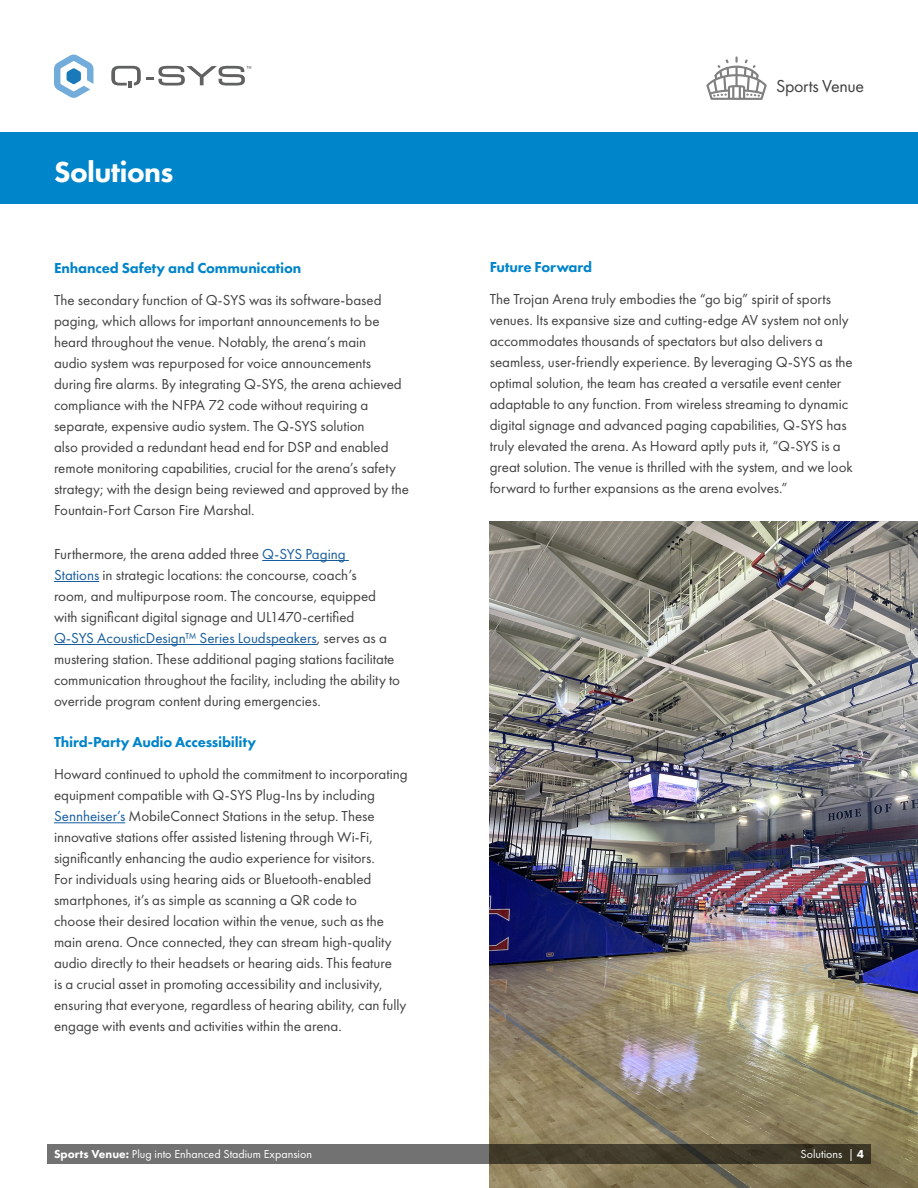
<style>
.page{position:relative;width:918px;height:1188px;background:#fff}
.page>*{position:absolute;margin:0;border:0;box-sizing:border-box;transform-origin:0 0}
.t1{font:800 30px "Futura PT";letter-spacing:-.02em;color:#fff}
.t2{font:18px "Futura PT";letter-spacing:-.02em;color:#414141}
.sub-header_V2_2018{font:15px/21px "Futura PT";letter-spacing:-.005em;color:#414141}
.t3{font:800 15px "Futura PT";letter-spacing:-.01em;color:#0084ca}
.t4{font:12px "Futura PT";color:#fff}
.s1{color:#175d9e}
.s2{font-weight:800}
</style>
<div class="page">
<div style="left:47px;top:1145px;width:824px;height:19px;background:#727272"></div>
<img style="left:490px;top:522px;width:428px;height:666px">
<div style="left:0;top:132px;width:918px;height:72px;background:#0084ca"></div>
<hr style="left:54px;top:822px;width:71px;height:1px;background:#175d9e">
<hr style="left:262px;top:560px;width:87px;height:1px;background:#175d9e">
<hr style="left:54px;top:581px;width:45px;height:1px;background:#175d9e">
<hr style="left:54px;top:644px;width:263px;height:1px;background:#175d9e">
<div style="left:490px;top:1145px;width:381px;height:19px;background:#3e3929"></div>
<svg style="left:54px;top:54px;width:40px;height:44px"></svg>
<svg style="left:111px;top:66px;width:140px;height:22px"></svg>
<svg style="left:706px;top:57px;width:61px;height:43px"></svg>
<p class="t1" style="left:54px;top:153px;width:121px">Solutions</p>
<p class="t3" style="left:54px;top:258px;width:249px">Enhanced Safety and Communication</p>
<p class="sub-header_V2_2018" style="left:54px;top:289px;width:357px">The secondary function of Q-SYS was its software-based paging, which allows for important announcements to be heard throughout the venue. Notably, the arena’s main<br>audio system was repurposed for voice announcements during fire alarms. By integrating Q-SYS, the arena achieved compliance with the NFPA 72 code without requiring a separate, expensive audio system. The Q-SYS solution<br>also provided a redundant head end for DSP and enabled remote monitoring capabilities, crucial for the arena’s safety strategy; with the design being reviewed and approved by the Fountain-Fort Carson Fire Marshal.</p>
<p class="sub-header_V2_2018" style="left:54px;top:543px;width:348px">Furthermore, the arena added three <span class="s1">Q-SYS Paging<br>Stations</span> in strategic locations: the concourse, coach’s<br>room, and multipurpose room. The concourse, equipped with significant digital signage and UL1470-certified<br><span class="s1">Q-SYS AcousticDesign™ Series Loudspeakers</span>, serves as a mustering station. These additional paging stations facilitate communication throughout the facility, including the ability to override program content during emergencies.</p>
<p class="t3" style="left:54px;top:733px;width:204px">Third-Party Audio Accessibility</p>
<p class="sub-header_V2_2018" style="left:54px;top:764px;width:355px">Howard continued to uphold the commitment to incorporating equipment compatible with Q-SYS Plug-Ins by including <span class="s1">Sennheiser’s</span> MobileConnect Stations in the setup. These innovative stations offer assisted listening through Wi-Fi, significantly enhancing the audio experience for visitors.<br>For individuals using hearing aids or Bluetooth-enabled smartphones, it’s as simple as scanning a QR code to<br>choose their desired location within the venue, such as the main arena. Once connected, they can stream high-quality audio directly to their headsets or hearing aids. This feature<br>is a crucial asset in promoting accessibility and inclusivity, ensuring that everyone, regardless of hearing ability, can fully engage with events and activities within the arena.</p>
<p class="t4" style="left:54px;top:1147px;width:260px"><span class="s2">Sports Venue:</span> Plug into Enhanced Stadium Expansion</p>
<p class="t2" style="left:776px;top:75px;width:89px">Sports Venue</p>
<p class="t3" style="left:490px;top:258px;width:104px">Future Forward</p>
<p class="sub-header_V2_2018" style="left:490px;top:289px;width:365px">The Trojan Arena truly embodies the “go big” spirit of sports venues. Its expansive size and cutting-edge AV system not only accommodates thousands of spectators but also delivers a seamless, user-friendly experience. By leveraging Q-SYS as the optimal solution, the team has created a versatile event center adaptable to any function. From wireless streaming to dynamic digital signage and advanced paging capabilities, Q-SYS has truly elevated the arena. As Howard aptly puts it, “Q-SYS is a great solution. The venue is thrilled with the system, and we look forward to further expansions as the arena evolves.”</p>
<p class="t4" style="left:801px;top:1147px;width:65px">Solutions | <span class="s2">4</span></p>
</div>
